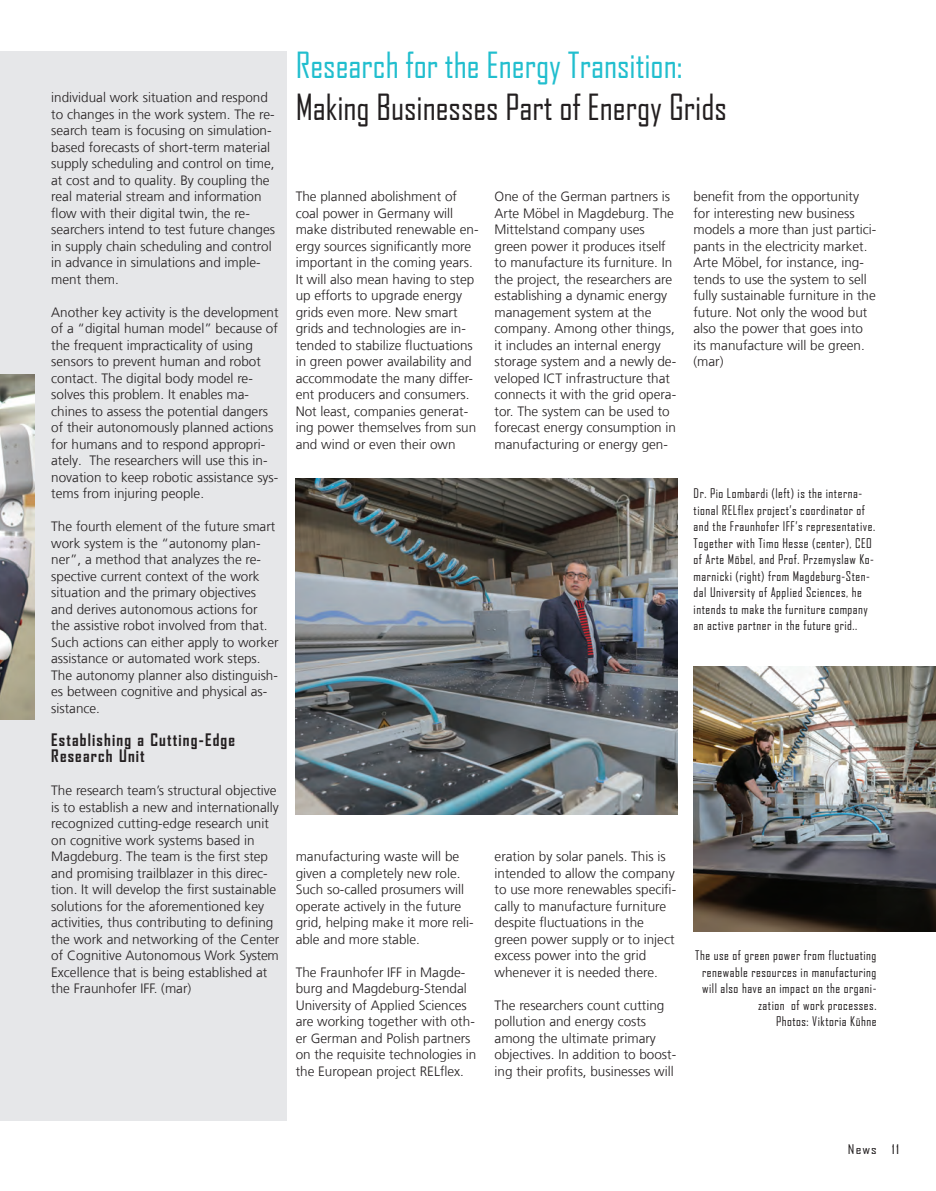
<style>
.page{position:relative;width:936px;height:1191px;background:#fff}
.page>*{position:absolute;margin:0;border:0;box-sizing:border-box;transform-origin:0 0}
.t1{font:34.5px "Agency FB";color:#231f20}
.t2{font:34.5px "Agency FB";color:#21bece}
.t3{font:700 16.5px/16.5px "Agency FB";letter-spacing:.07em;color:#231f20}
.t4{font:300 13.5px/16.5px "Frutiger LT Com";color:#231f20}
.t5{font:12.75px/16.5px "Agency FB";letter-spacing:.04em;color:#231f20;text-align:right}
.t6{font:12.75px "Agency FB";letter-spacing:.04em;color:#231f20;scale:1.2 1}
</style>
<div class="page">
<div style="left:0;top:52px;width:286px;height:1069px;background:#e6e7e9"></div>
<img style="left:0;top:375px;width:34px;height:344px">
<img style="left:693px;top:666px;width:242px;height:265px">
<img style="left:296px;top:478px;width:381px;height:337px">
<p class="t4" style="left:51px;top:89px;width:225px">individual work situation and respond to changes in the work system. The re&shy;search team is focusing on simulation&shy;based forecasts of short-term material supply scheduling and control on time, at cost and to quality. By coupling the real material stream and information flow with their digital twin, the re&shy;searchers intend to test future changes in supply chain scheduling and control in advance in simulations and imple&shy;ment them.</p>
<p class="t4" style="left:51px;top:304px;width:229px">Another key activity is the development of a “digital human model” because of the frequent impracticality of using sensors to prevent human and robot contact. The digital body model re&shy;solves this problem. It enables ma&shy;chines to assess the potential dangers of their autonomously planned actions for humans and to respond appropri&shy;ately. The researchers will use this in&shy;novation to keep robotic assistance sys&shy;tems from injuring people.</p>
<p class="t4" style="left:51px;top:518px;width:229px">The fourth element of the future smart work system is the “autonomy plan&shy;ner”, a method that analyzes the re&shy;spective current context of the work situation and the primary objectives and derives autonomous actions for the assistive robot involved from that.<br>Such actions can either apply to worker assistance or automated work steps.<br>The autonomy planner also distinguish&shy;es between cognitive and physical as&shy;sistance.</p>
<p class="t3" style="left:51px;top:731px;width:185px">Establishing a Cutting-Edge<br>Research Unit</p>
<p class="t4" style="left:51px;top:782px;width:230px">The research team’s structural objective is to establish a new and internationally recognized cutting-edge research unit on cognitive work systems based in Magdeburg. The team is the first step and promising trailblazer in this direc&shy;tion. It will develop the first sustainable solutions for the aforementioned key activities, thus contributing to defining the work and networking of the Center of Cognitive Autonomous Work System Excellence that is being established at the Fraunhofer IFF. (mar)</p>
<h1 class="t2" style="left:296px;top:44px;width:388px">Research for the Energy Transition:</h1>
<h1 class="t1" style="left:296px;top:86px;width:432px">Making Businesses Part of Energy Grids</h1>
<p class="t4" style="left:296px;top:188px;width:184px">The planned abolishment of coal power in Germany will make distributed renewable en&shy;ergy sources significantly more important in the coming years.<br>It will also mean having to step up efforts to upgrade energy grids even more. New smart grids and technologies are in&shy;tended to stabilize fluctuations in green power availability and accommodate the many differ&shy;ent producers and consumers.<br>Not least, companies generat&shy;ing power themselves from sun and wind or even their own</p>
<p class="t4" style="left:494px;top:188px;width:183px">One of the German partners is<br>Arte Möbel in Magdeburg. The<br>Mittelstand company uses green power it produces itself to manufacture its furniture. In the project, the researchers are establishing a dynamic energy management system at the company. Among other things, it includes an internal energy storage system and a newly de&shy;veloped ICT infrastructure that connects it with the grid opera&shy;tor. The system can be used to forecast energy consumption in manufacturing or energy gen-</p>
<p class="t4" style="left:693px;top:188px;width:184px">benefit from the opportunity for interesting new business models a more than just partici&shy;pants in the electricity market.<br>Arte Möbel, for instance, ing&shy;tends to use the system to sell fully sustainable furniture in the future. Not only the wood but also the power that goes into its manufacture will be green. (mar)</p>
<p class="t5" style="left:693px;top:485px;width:183px;text-align:left">Dr. Pio Lombardi (left) is the interna&shy;tional RELflex project’s coordinator of and the Fraunhofer IFF’s representative.<br>Together with Timo Hesse (center), CEO of Arte Möbel, and Prof. Przemyslaw Ko&shy;marnicki (right) from Magdeburg-Sten&shy;dal University of Applied Sciences, he intends to make the furniture company an active partner in the future grid..</p>
<p class="t4" style="left:296px;top:848px;width:180px">manufacturing waste will be given a completely new role.<br>Such so-called prosumers will operate actively in the future grid, helping make it more reli&shy;able and more stable.</p>
<p class="t4" style="left:296px;top:964px;width:182px">The Fraunhofer IFF in Magde&shy;burg and Magdeburg-Stendal<br>University of Applied Sciences are working together with oth&shy;er German and Polish partners on the requisite technologies in the European project RELflex.</p>
<p class="t4" style="left:494px;top:848px;width:183px">eration by solar panels. This is intended to allow the company to use more renewables specifi&shy;cally to manufacture furniture despite fluctuations in the green power supply or to inject excess power into the grid whenever it is needed there.</p>
<p class="t4" style="left:494px;top:997px;width:183px">The researchers count cutting pollution and energy costs among the ultimate primary objectives. In addition to boost&shy;ing their profits, businesses will</p>
<p class="t5" style="left:695px;top:947px;width:183px">The use of green power from fluctuating renewable resources in manufacturing will also have an impact on the organi&shy;zation of work processes.<br>Photos: Viktoria Kühne</p>
<p class="t6" style="left:847px;top:1141px;width:44px">News 11</p>
</div>
